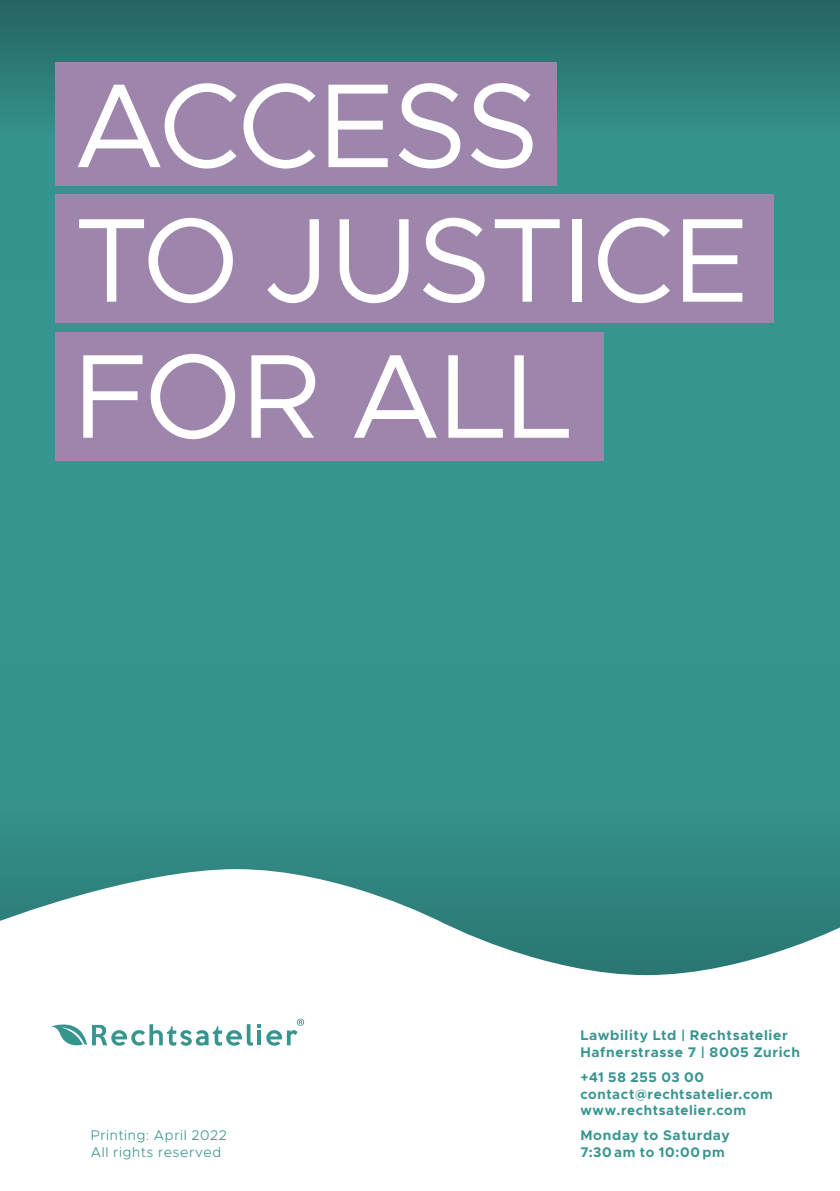
<style>
.page{position:relative;width:840px;height:1191px;background:#fff}
.page>*{position:absolute;margin:0;border:0;box-sizing:border-box;transform-origin:0 0}
.t1{font:120px/136px "Metropolis";letter-spacing:-.01em;color:#fff}
.t2{font:700 14px/16.8px "Metropolis";letter-spacing:.045em;color:#379590}
.t3{font:300 14px/16.8px "Metropolis";letter-spacing:.045em;color:#379590}
</style>
<div class="page">
<div style="left:0;top:0;width:839px;height:986px;background:#379590"></div>
<div style="left:0;top:0;width:839px;height:279px;background:linear-gradient(to bottom,#286f6b,#3ea09c)"></div>
<div style="left:55px;top:62px;width:501px;height:124px;background:#9d85ac"></div>
<div style="left:55px;top:332px;width:548px;height:129px;background:#9d85ac"></div>
<div style="left:55px;top:195px;width:717px;height:128px;background:#9d85ac"></div>
<svg style="left:0;top:869px;width:839px;height:154px;fill:#fff"></svg>
<svg style="left:51px;top:1015px;width:253px;height:31px"></svg>
<h1 class="t1" style="left:74px;top:58px;width:466px">ACCESS</h1>
<h1 class="t1" style="left:74px;top:192px;width:676px">TO JUSTICE<br>FOR ALL</h1>
<p class="t3" style="left:91px;top:1126px;width:138px">Printing: April 2022<br>All rights reserved</p>
<p class="t2" style="left:580px;top:1027px;width:221px">Lawbility Ltd | Rechtsatelier<br>Hafnerstrasse 7 | 8005 Zurich</p>
<p class="t2" style="left:580px;top:1068px;width:194px">+41 58 255 03 00 contact@rechtsatelier.com www.rechtsatelier.com</p>
<p class="t2" style="left:580px;top:1127px;width:151px">Monday to Saturday<br>7:30 am to 10:00 pm</p>
</div>
